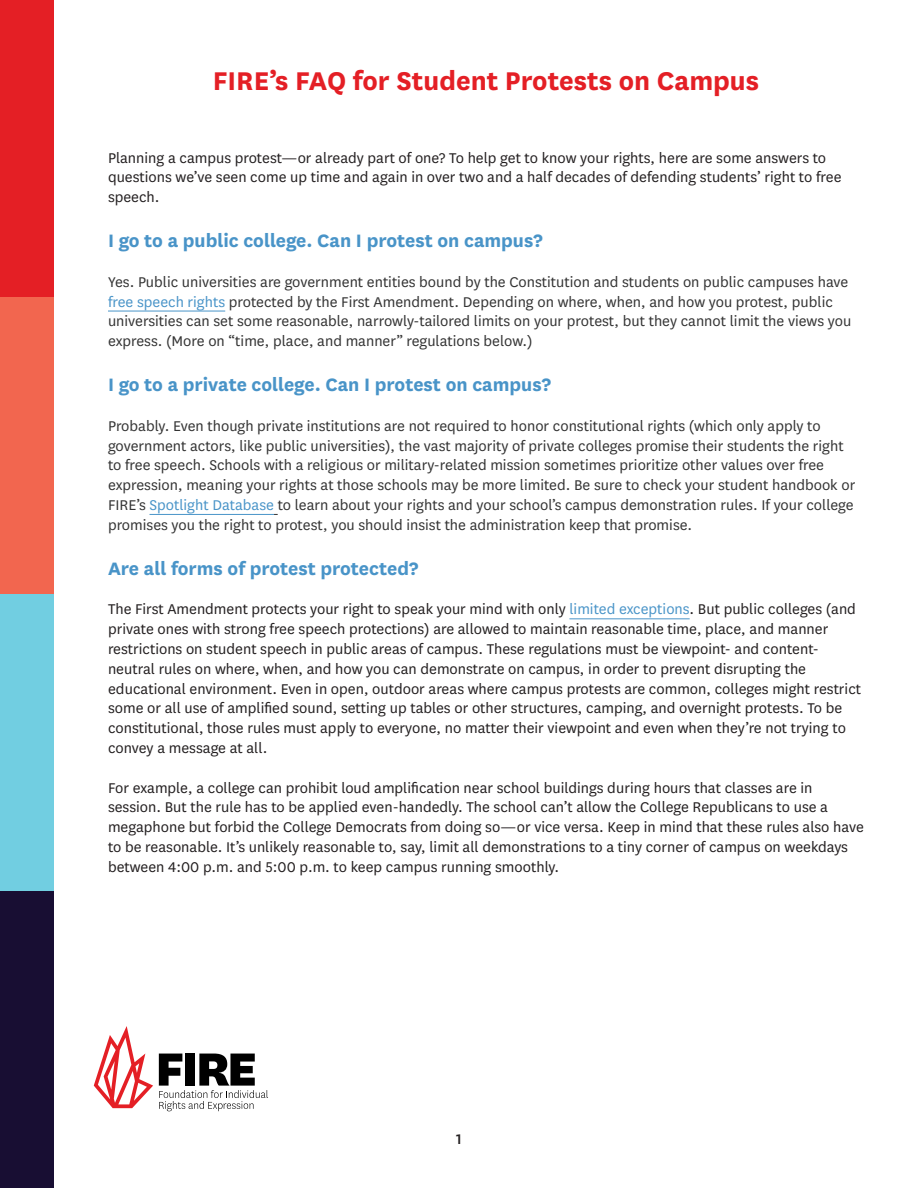
<style>
.page{position:relative;width:918px;height:1188px;background:#fff}
.page>*{position:absolute;margin:0;border:0;box-sizing:border-box;transform-origin:0 0}
.t1{font:700 30px "National";color:#e41f25}
.Subheader{font:700 21px "National";color:#4994c8}
.Body{font:16.5px/19.8px "National";color:#231f20}
.Body-2{font:16.5px/19.8px "National";color:#333}
.t2{font:500 16.5px "National";color:#231f20}
.s1{color:#4994c8}
</style>
<div class="page">
<div style="left:0;top:891px;width:54px;height:297px;background:#180e33"></div>
<div style="left:0;top:0;width:54px;height:297px;background:#e41f25"></div>
<div style="left:0;top:297px;width:54px;height:297px;background:#f2664f"></div>
<div style="left:0;top:594px;width:54px;height:297px;background:#71cee1"></div>
<svg style="left:94px;top:1026px;width:59px;height:82px"></svg>
<svg style="left:159px;top:1054px;width:109px;height:57px"></svg>
<hr style="left:108px;top:311px;width:117px;height:1px;background:#4994c8">
<hr style="left:150px;top:514px;width:124px;height:1px;background:#4994c8">
<hr style="left:569px;top:618px;width:121px;height:1px;background:#4994c8">
<p class="t1" style="left:213px;top:60px;width:548px">FIRE’s FAQ for Student Protests on Campus</p>
<p class="Body" style="left:108px;top:147px;width:735px">Planning a campus protest—or already part of one? To help get to know your rights, here are some answers to questions we’ve seen come up time and again in over two and a half decades of defending students’ right to free speech.</p>
<p class="Subheader" style="left:108px;top:226px;width:436px">I go to a public college. Can I protest on campus?</p>
<p class="Body-2" style="left:108px;top:271px;width:745px">Yes. Public universities are government entities bound by the Constitution and students on public campuses have <span class="s1">free speech rights</span> protected by the First Amendment. Depending on where, when, and how you protest, public universities can set some reasonable, narrowly-tailored limits on your protest, but they cannot limit the views you express. (More on “time, place, and manner” regulations below.)</p>
<p class="Subheader" style="left:108px;top:370px;width:444px">I go to a private college. Can I protest on campus?</p>
<p class="Body-2" style="left:108px;top:415px;width:749px">Probably. Even though private institutions are not required to honor constitutional rights (which only apply to government actors, like public universities), the vast majority of private colleges promise their students the right to free speech. Schools with a religious or military-related mission sometimes prioritize other values over free expression, meaning your rights at those schools may be more limited. Be sure to check your student handbook or FIRE’s <span class="s1">Spotlight Database</span> to learn about your rights and your school’s campus demonstration rules. If your college promises you the right to protest, you should insist the administration keep that promise.</p>
<p class="Subheader" style="left:108px;top:553px;width:312px">Are all forms of protest protected?</p>
<p class="Body" style="left:108px;top:599px;width:755px">The First Amendment protects your right to speak your mind with only <span class="s1">limited exceptions</span>. But public colleges (and private ones with strong free speech protections) are allowed to maintain reasonable time, place, and manner restrictions on student speech in public areas of campus. These regulations must be viewpoint- and content&shy;neutral rules on where, when, and how you can demonstrate on campus, in order to prevent disrupting the educational environment. Even in open, outdoor areas where campus protests are common, colleges might restrict some or all use of amplified sound, setting up tables or other structures, camping, and overnight protests. To be constitutional, those rules must apply to everyone, no matter their viewpoint and even when they’re not trying to convey a message at all.</p>
<p class="Body" style="left:108px;top:777px;width:757px">For example, a college can prohibit loud amplification near school buildings during hours that classes are in session. But the rule has to be applied even-handedly. The school can’t allow the College Republicans to use a megaphone but forbid the College Democrats from doing so—or vice versa. Keep in mind that these rules also have to be reasonable. It’s unlikely reasonable to, say, limit all demonstrations to a tiny corner of campus on weekdays between 4:00 p.m. and 5:00 p.m. to keep campus running smoothly.</p>
<p class="t2" style="left:456px;top:1128px;width:7px">1</p>
</div>
